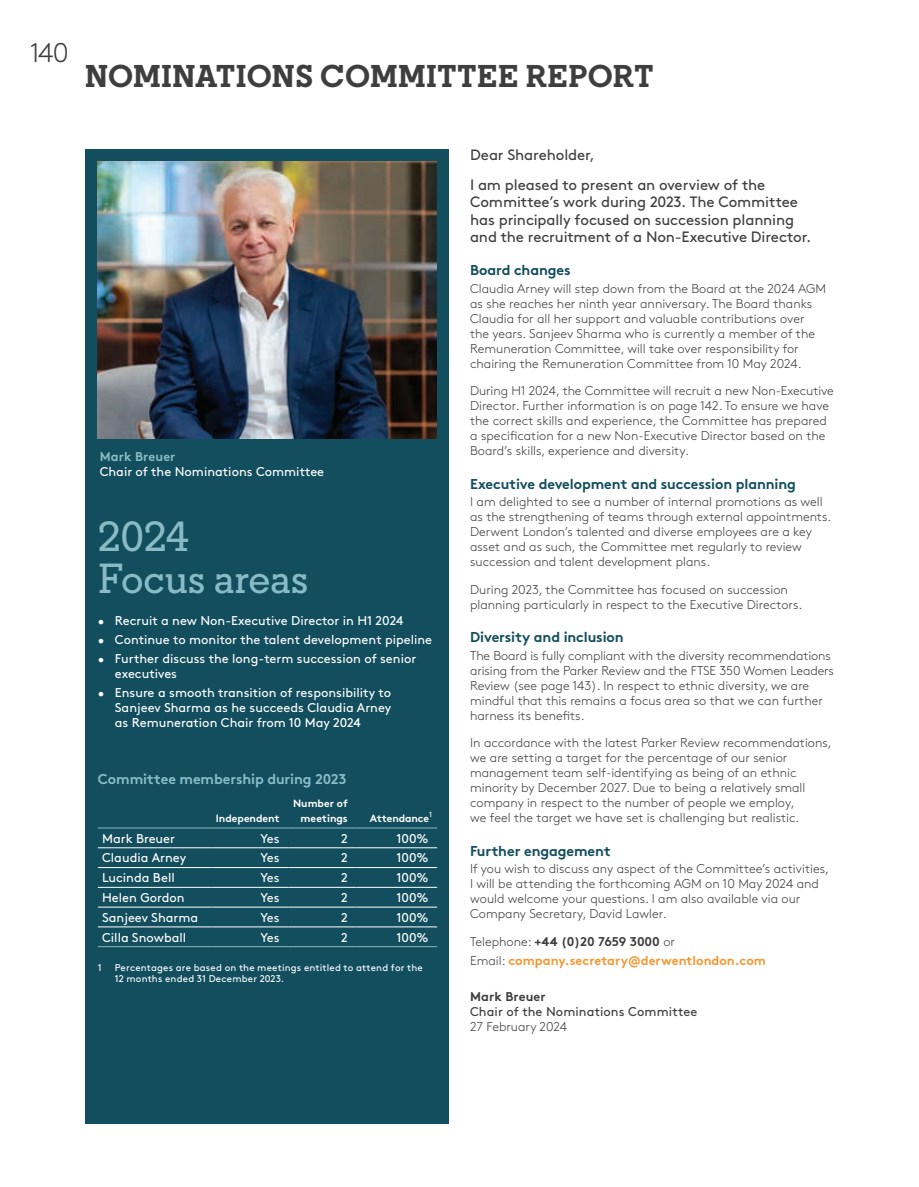
<style>
.page{position:relative;width:919px;height:1187px;background:#fff}
.page>*{position:absolute;margin:0;border:0;box-sizing:border-box;transform-origin:0 0}
.t1{font:500 42px/42px "Regular SLAB";letter-spacing:-.01em;color:#88bbc5}
.t2{font:700 31.5px "Regular SLAB";letter-spacing:.01em;color:#3e3e3f}
.t3{font:300 27px "Brown Std";color:#3e3e3f}
.t4{font:15px/17.2px "Brown Std";letter-spacing:-.01em;color:#3e3e3f}
.t5{font:700 14.25px "Brown Std";letter-spacing:-.005em;color:#124e5e}
.t6{font:700 14.25px "Brown Std";letter-spacing:-.01em;color:#88bbc5}
.t7{font:300 12.75px/15px "Brown Std";color:#3e3e3f}
.t8{font:12.75px/15px "Brown Std";color:#fff}
.t9{font:700 12.75px/19.2px "Brown Std";color:#f59831}
.t10{font:12.75px "Brown Std";letter-spacing:.01em;color:#3e3e3f}
.t11{font:700 12.75px "Brown Std";letter-spacing:.01em;color:#88bbc5}
.t12{font:700 12.75px "Brown Std";letter-spacing:.01em;color:#3e3e3f}
.t13{font:700 10.5px/15px "Brown Std";color:#fff;text-align:right}
.t14{font:9.75px/11.2px "Brown Std";letter-spacing:.02em;color:#fff}
.s1{font-weight:300}
.s2{font-weight:300;color:#3e3e3f}
.s3{color:#3e3e3f}
</style>
<div class="page">
<div style="left:85px;top:149px;width:364px;height:974px;background:#124e5e"></div>
<img style="left:98px;top:162px;width:338px;height:276px">
<hr style="left:98px;top:946px;width:114px;height:1px;background:#88bbc5">
<hr style="left:212px;top:946px;width:76px;height:1px;background:#88bbc5">
<hr style="left:288px;top:946px;width:68px;height:1px;background:#88bbc5">
<hr style="left:356px;top:946px;width:81px;height:1px;background:#88bbc5">
<hr style="left:98px;top:847px;width:114px;height:1px;background:#fff">
<hr style="left:212px;top:847px;width:76px;height:1px;background:#fff">
<hr style="left:288px;top:847px;width:68px;height:1px;background:#fff">
<hr style="left:356px;top:847px;width:81px;height:1px;background:#fff">
<hr style="left:98px;top:867px;width:114px;height:1px;background:#fff">
<hr style="left:212px;top:867px;width:76px;height:1px;background:#fff">
<hr style="left:288px;top:867px;width:68px;height:1px;background:#fff">
<hr style="left:356px;top:867px;width:81px;height:1px;background:#fff">
<hr style="left:98px;top:887px;width:114px;height:1px;background:#fff">
<hr style="left:212px;top:887px;width:76px;height:1px;background:#fff">
<hr style="left:288px;top:887px;width:68px;height:1px;background:#fff">
<hr style="left:356px;top:887px;width:81px;height:1px;background:#fff">
<hr style="left:98px;top:906px;width:114px;height:1px;background:#fff">
<hr style="left:212px;top:906px;width:76px;height:1px;background:#fff">
<hr style="left:288px;top:906px;width:68px;height:1px;background:#fff">
<hr style="left:356px;top:906px;width:81px;height:1px;background:#fff">
<hr style="left:98px;top:926px;width:114px;height:1px;background:#fff">
<hr style="left:212px;top:926px;width:76px;height:1px;background:#fff">
<hr style="left:288px;top:926px;width:68px;height:1px;background:#fff">
<hr style="left:356px;top:926px;width:81px;height:1px;background:#fff">
<hr style="left:98px;top:827px;width:114px;height:1px;background:#88bbc5">
<hr style="left:212px;top:827px;width:76px;height:1px;background:#88bbc5">
<hr style="left:288px;top:827px;width:68px;height:1px;background:#88bbc5">
<hr style="left:356px;top:827px;width:81px;height:1px;background:#88bbc5">
<h3 class="t3" style="left:30px;top:37px;width:40px">140</h3>
<h2 class="t2" style="left:85px;top:56px;width:570px">NOMINATIONS COMMITTEE REPORT</h2>
<p class="t11" style="left:100px;top:448px;width:77px">Mark Breuer</p>
<p class="t8" style="left:100px;top:463px;width:226px">Chair of the Nominations Committee</p>
<h1 class="t1" style="left:98px;top:514px;width:212px">2024<br>Focus areas</h1>
<p class="t8" style="left:98px;top:612px;width:307px"><span class="s1">•</span> Recruit a new Non-Executive Director in H1 2024</p>
<p class="t8" style="left:98px;top:632px;width:336px"><span class="s1">•</span> Continue to monitor the talent development pipeline</p>
<p class="t8" style="left:115px;top:651px;width:303px;text-indent:-17px"><span class="s1">•</span> Further discuss the long-term succession of senior executives</p>
<p class="t8" style="left:115px;top:685px;width:278px;text-align:justify;text-indent:-17px"><span class="s1">•</span> Ensure a smooth transition of responsibility to Sanjeev Sharma as he succeeds Claudia Arney as Remuneration Chair from 10 May 2024</p>
<p class="t6" style="left:98px;top:770px;width:250px">Committee membership during 2023</p>
<p class="t13" style="left:216px;top:810px;width:65px">Independent</p>
<p class="t13" style="left:293px;top:795px;width:56px">Number of meetings</p>
<p class="t13" style="left:370px;top:810px;width:64px">Attendance<sup>1</sup></p>
<p class="t8" style="left:102px;top:830px;width:74px">Mark Breuer</p>
<p class="t8" style="left:260px;top:830px;width:21px">Yes</p>
<p class="t8" style="left:341px;top:830px;width:8px">2</p>
<p class="t8" style="left:396px;top:830px;width:34px">100%</p>
<p class="t8" style="left:102px;top:850px;width:86px">Claudia Arney</p>
<p class="t8" style="left:260px;top:850px;width:21px">Yes</p>
<p class="t8" style="left:341px;top:850px;width:8px">2</p>
<p class="t8" style="left:396px;top:850px;width:34px">100%</p>
<p class="t8" style="left:102px;top:870px;width:74px">Lucinda Bell</p>
<p class="t8" style="left:260px;top:870px;width:21px">Yes</p>
<p class="t8" style="left:341px;top:870px;width:8px">2</p>
<p class="t8" style="left:396px;top:870px;width:34px">100%</p>
<p class="t8" style="left:102px;top:890px;width:84px">Helen Gordon</p>
<p class="t8" style="left:260px;top:890px;width:21px">Yes</p>
<p class="t8" style="left:341px;top:890px;width:8px">2</p>
<p class="t8" style="left:396px;top:890px;width:34px">100%</p>
<p class="t8" style="left:102px;top:909px;width:98px">Sanjeev Sharma</p>
<p class="t8" style="left:260px;top:909px;width:21px">Yes</p>
<p class="t8" style="left:341px;top:909px;width:8px">2</p>
<p class="t8" style="left:396px;top:909px;width:34px">100%</p>
<p class="t8" style="left:102px;top:929px;width:86px">Cilla Snowball</p>
<p class="t8" style="left:260px;top:929px;width:21px">Yes</p>
<p class="t8" style="left:341px;top:929px;width:8px">2</p>
<p class="t8" style="left:396px;top:929px;width:34px">100%</p>
<p class="t14" style="left:98px;top:962px;width:5px">1</p>
<p class="t14" style="left:115px;top:962px;width:309px">Percentages are based on the meetings entitled to attend for the<br>12 months ended 31 December 2023.</p>
<p class="t4" style="left:470px;top:140px;width:296px;line-height:30px">Dear Shareholder,<br>I am pleased to present an overview of the</p>
<p class="t4" style="left:470px;top:194px;width:342px">Committee’s work during 2023. The Committee has principally focused on succession planning and the recruitment of a Non-Executive Director.</p>
<p class="t5" style="left:470px;top:262px;width:102px">Board changes</p>
<p class="t7" style="left:470px;top:281px;width:357px">Claudia Arney will step down from the Board at the 2024 AGM as she reaches her ninth year anniversary. The Board thanks Claudia for all her support and valuable contributions over the years. Sanjeev Sharma who is currently a member of the Remuneration Committee, will take over responsibility for chairing the Remuneration Committee from 10 May 2024.</p>
<p class="t7" style="left:470px;top:383px;width:365px">During H1 2024, the Committee will recruit a new Non-Executive Director. Further information is on page 142. To ensure we have the correct skills and experience, the Committee has prepared a specification for a new Non-Executive Director based on the Board’s skills, experience and diversity.</p>
<p class="t5" style="left:470px;top:475px;width:327px">Executive development and succession planning</p>
<p class="t7" style="left:470px;top:494px;width:363px">I am delighted to see a number of internal promotions as well as the strengthening of teams through external appointments.<br>Derwent London’s talented and diverse employees are a key asset and as such, the Committee met regularly to review succession and talent development plans.</p>
<p class="t7" style="left:470px;top:582px;width:333px">During 2023, the Committee has focused on succession planning particularly in respect to the Executive Directors.</p>
<p class="t5" style="left:470px;top:628px;width:155px">Diversity and inclusion</p>
<p class="t7" style="left:470px;top:648px;width:365px">The Board is fully compliant with the diversity recommendations arising from the Parker Review and the FTSE 350 Women Leaders Review (see page 143). In respect to ethnic diversity, we are mindful that this remains a focus area so that we can further harness its benefits.</p>
<p class="t7" style="left:470px;top:735px;width:363px">In accordance with the latest Parker Review recommendations, we are setting a target for the percentage of our senior management team self-identifying as being of an ethnic minority by December 2027. Due to being a relatively small company in respect to the number of people we employ,<br>we feel the target we have set is challenging but realistic.</p>
<p class="t5" style="left:470px;top:842px;width:142px">Further engagement</p>
<p class="t7" style="left:470px;top:861px;width:360px">If you wish to discuss any aspect of the Committee’s activities, I will be attending the forthcoming AGM on 10 May 2024 and would welcome your questions. I am also available via our Company Secretary, David Lawler.</p>
<p class="t9" style="left:470px;top:931px;width:297px"><span class="s2">Telephone:</span> <span class="s3">+44 (0)20 7659 3000</span> <span class="s2">or<br>Email:</span> company.secretary@derwentlondon.com</p>
<p class="t12" style="left:470px;top:989px;width:77px">Mark Breuer</p>
<p class="t10" style="left:470px;top:1004px;width:229px">Chair of the Nominations Committee</p>
<p class="t7" style="left:470px;top:1019px;width:99px">27 February 2024</p>
</div>
